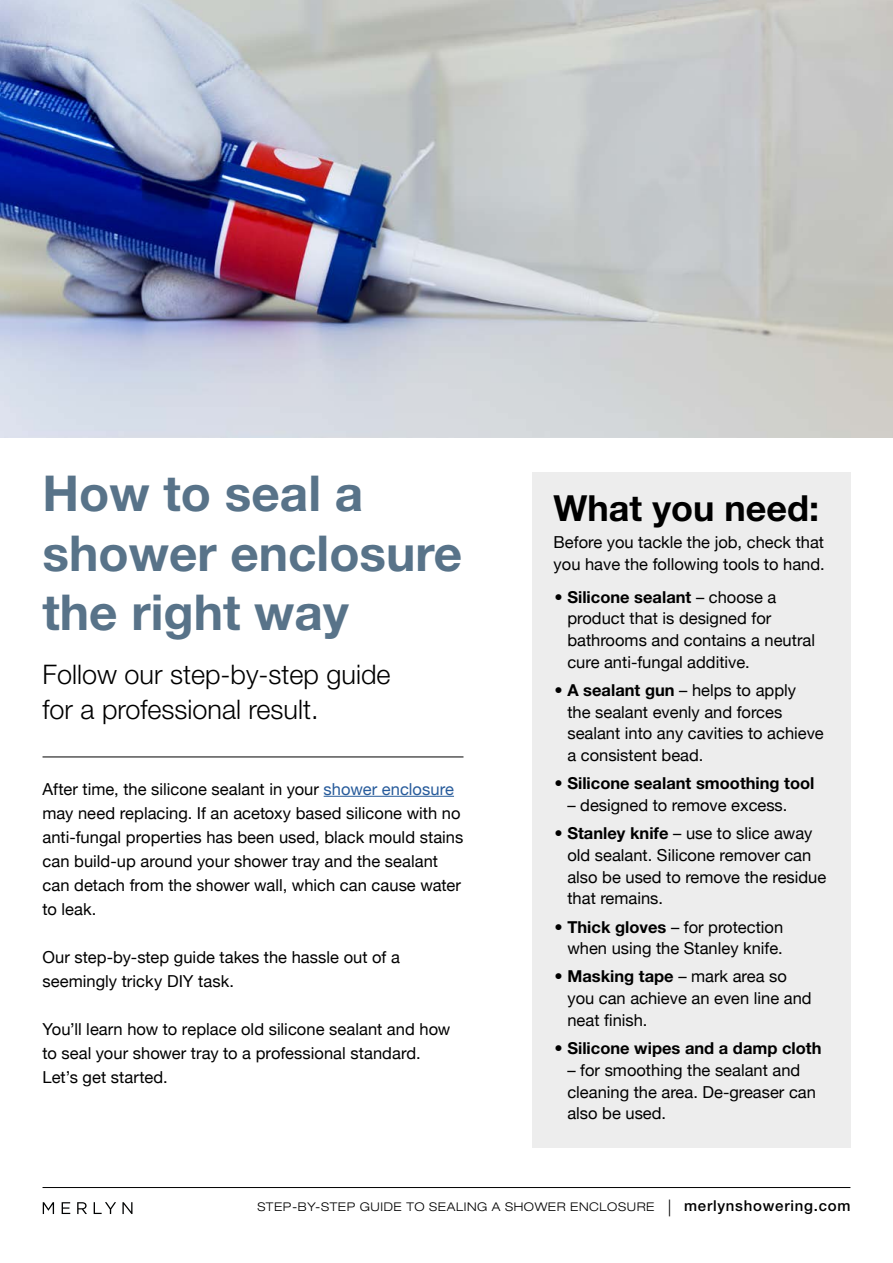
<style>
.page{position:relative;width:893px;height:1263px;background:#fff}
.page>*{position:absolute;margin:0;border:0;box-sizing:border-box;transform-origin:0 0}
.t1{font:700 49.5px/59.4px "Helvetica Neue";color:#587389}
.t2{font:700 36px "Helvetica Neue";color:#000}
.t3{font:300 27px/34.5px "Helvetica Neue";color:#000}
.t4{font:16.5px/21.8px "Helvetica Neue";color:#000}
.t5{font:700 16.5px "Helvetica Neue";color:#000}
.t6{font:300 expanded 12px "Helvetica Neue";letter-spacing:.05em;color:#000}
.s1{color:#275b9b}
.s2{font-weight:700}
.s3{font-weight:100;font-size:22.5px}
.s4{font-weight:500;font-stretch:normal;font-size:15px}
</style>
<div class="page">
<svg style="left:43px;top:1202px;width:11px;height:12px"></svg>
<svg style="left:62px;top:1202px;width:8px;height:12px"></svg>
<svg style="left:77px;top:1202px;width:10px;height:12px"></svg>
<svg style="left:94px;top:1202px;width:22px;height:12px"></svg>
<svg style="left:122px;top:1202px;width:10px;height:12px"></svg>
<hr style="left:43px;top:1187px;width:807px;height:1px;background:#000">
<hr style="left:324px;top:796px;width:130px;height:1px;background:#275b9b">
<hr style="left:43px;top:756px;width:420px;height:1px;background:#000">
<img style="left:0;top:0;width:893px;height:437px">
<div style="left:532px;top:473px;width:318px;height:675px;background:#ededed"></div>
<h1 class="t1" style="left:43px;top:463px;width:421px">How to seal a shower enclosure the right way</h1>
<h3 class="t3" style="left:43px;top:656px;width:350px">Follow our step-by-step guide for a professional result.</h3>
<p class="t4" style="left:43px;top:776px;width:422px;line-height:24px">After time, the silicone sealant in your <span class="s1">shower enclosure </span>may need replacing. If an acetoxy based silicone with no anti-fungal properties has been used, black mould stains can build-up around your shower tray and the sealant can detach from the shower wall, which can cause water to leak.</p>
<p class="t4" style="left:43px;top:944px;width:359px;line-height:24px">Our step-by-step guide takes the hassle out of a seemingly tricky DIY task.</p>
<p class="t4" style="left:43px;top:1016px;width:409px;line-height:24px">You’ll learn how to replace old silicone sealant and how to seal your shower tray to a professional standard.<br>Let’s get started.</p>
<h2 class="t2" style="left:554px;top:486px;width:267px">What you need:</h2>
<p class="t4" style="left:554px;top:530px;width:273px;line-height:22.5px">Before you tackle the job, check that you have the following tools to hand.</p>
<p class="t4" style="left:567px;top:586px;width:249px;text-indent:-13px"><span class="s2">• Silicone sealant</span> – choose a product that is designed for bathrooms and contains a neutral cure anti-fungal additive.</p>
<p class="t4" style="left:567px;top:679px;width:258px;text-indent:-13px"><span class="s2">• A sealant gun</span> – helps to apply<br>the sealant evenly and forces sealant into any cavities to achieve a consistent bead.</p>
<p class="t5" style="left:555px;top:773px;width:261px">• Silicone sealant smoothing tool</p>
<p class="t4" style="left:567px;top:794px;width:222px">– designed to remove excess.</p>
<p class="t4" style="left:567px;top:822px;width:260px;text-indent:-13px"><span class="s2">• Stanley knife</span> – use to slice away old sealant. Silicone remover can also be used to remove the residue that remains.</p>
<p class="t4" style="left:555px;top:916px;width:230px;text-align:right"><span class="s2">• Thick gloves</span> – for protection when using the Stanley knife.</p>
<p class="t4" style="left:567px;top:965px;width:246px;text-indent:-13px"><span class="s2">• Masking tape</span> – mark area so you can achieve an even line and neat finish.</p>
<p class="t5" style="left:555px;top:1038px;width:268px">• Silicone wipes and a damp cloth</p>
<p class="t4" style="left:567px;top:1059px;width:250px">– for smoothing the sealant and cleaning the area. De-greaser can also be used.</p>
<p class="t6" style="left:257px;top:1200px;width:595px">STEP-BY-STEP GUIDE TO SEALING A SHOWER ENCLOSURE <span class="s3">|</span> <span class="s4">merlynshowering.com</span></p>
</div>
